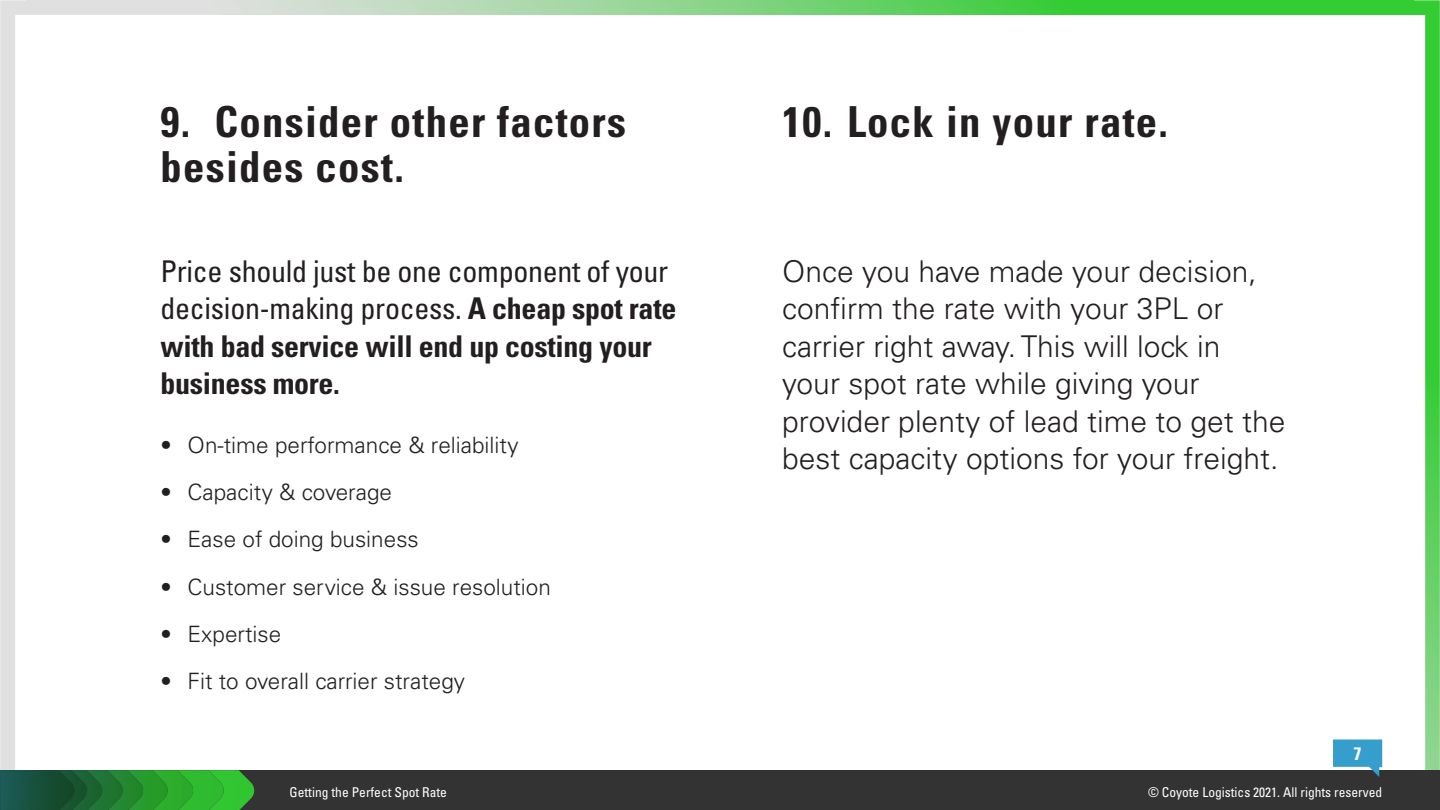
<style>
.page{position:relative;width:1440px;height:810px;background:#fff}
.page>*{position:absolute;margin:0;border:0;box-sizing:border-box;transform-origin:0 0}
.t1{font:700 condensed 42.75px/45px "Univers LT Pro";letter-spacing:.03em;color:#231f20}
.t2{font:300 30px/37.5px "Univers LT Std";color:#231f20}
.t3{font:700 condensed 30px/37.5px "Univers LT Pro";letter-spacing:-.01em;color:#231f20}
.t4{font:300 22.5px "Univers LT Std";color:#231f20}
.t5{font:700 condensed 18px "Univers LT Pro";color:#fff}
.t6{font:condensed 13.5px "Univers LT Std";color:#fff}
.s1{font-family:"Univers LT Std";font-weight:400}
</style>
<div class="page">
<img style="left:1414px;top:0;width:26px;height:770px">
<img style="left:26px;top:0;width:1388px;height:15px">
<div style="left:0;top:770px;width:1440px;height:40px;background:#333"></div>
<img style="left:225px;top:770px;width:29px;height:40px">
<img style="left:194px;top:770px;width:31px;height:40px">
<img style="left:169px;top:770px;width:25px;height:40px">
<img style="left:144px;top:770px;width:25px;height:40px">
<img style="left:124px;top:770px;width:20px;height:40px">
<img style="left:103px;top:770px;width:21px;height:40px">
<img style="left:76px;top:770px;width:27px;height:40px">
<img style="left:0;top:770px;width:76px;height:40px">
<svg style="left:1333px;top:740px;width:49px;height:37px"></svg>
<p class="t1" style="left:160px;top:100px;width:467px">9. Consider other factors besides cost.</p>
<p class="t3" style="left:160px;top:252px;width:517px"><span class="s1">Price should just be one component of your decision-making process.</span> A cheap spot rate with bad service will end up costing your business more.</p>
<p class="t4" style="left:160px;top:431px;width:360px">• On-time performance &amp; reliability</p>
<p class="t4" style="left:160px;top:479px;width:233px">• Capacity &amp; coverage</p>
<p class="t4" style="left:160px;top:526px;width:260px">• Ease of doing business</p>
<p class="t4" style="left:160px;top:573px;width:392px">• Customer service &amp; issue resolution</p>
<p class="t4" style="left:160px;top:620px;width:122px">• Expertise</p>
<p class="t4" style="left:160px;top:668px;width:306px">• Fit to overall carrier strategy</p>
<p class="t6" style="left:290px;top:783px;width:159px">Getting the Perfect Spot Rate</p>
<p class="t1" style="left:782px;top:100px;width:387px">10. Lock in your rate.</p>
<p class="t2" style="left:782px;top:253px;width:505px">Once you have made your decision, confirm the rate with your 3PL or carrier right away. This will lock in your spot rate while giving your provider plenty of lead time to get the best capacity options for your freight.</p>
<p class="t5" style="left:1354px;top:742px;width:9px">7</p>
<p class="t6" style="left:1148px;top:783px;width:236px">© Coyote Logistics 2021. All rights reserved</p>
</div>
